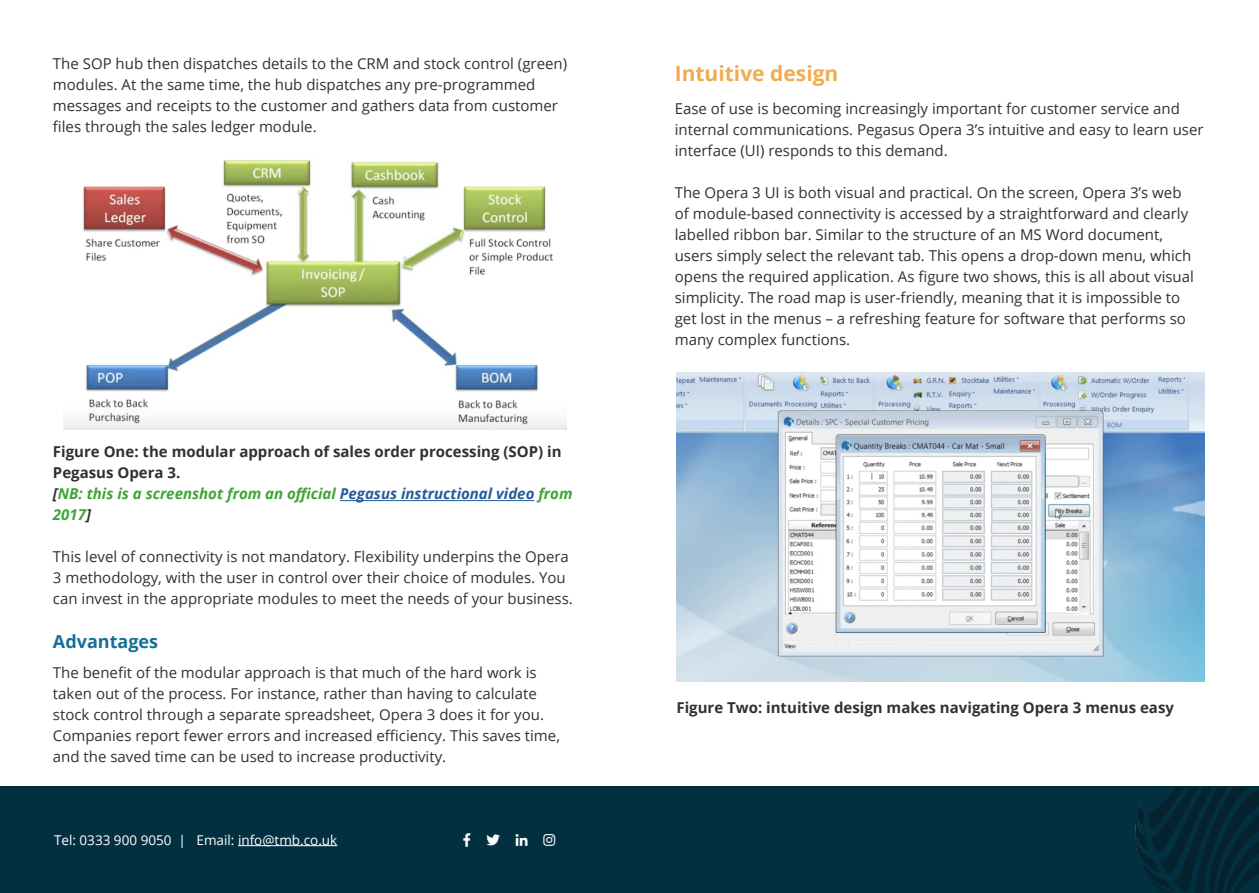
<style>
.page{position:relative;width:1259px;height:893px;background:#fff}
.page>*{position:absolute;margin:0;border:0;box-sizing:border-box;transform-origin:0 0}
.t1{font:700 21px "Open Sans";color:#f0ad4e}
.t2{font:700 18px "Open Sans";color:#156f98}
.t3{font:15px/21px "Open Sans";color:#313131}
.t4{font:700 15px/21px "Open Sans";color:#313131}
.t5{font:13.5px "Open Sans";color:#fff}
.s1{font-style:italic}
.s2{font-style:italic;color:#3fa535}
.s3{font-style:italic;color:#275b9b}
</style>
<div class="page">
<div style="left:0;top:787px;width:1259px;height:106px;background:#033040"></div>
<img style="left:1135px;top:787px;width:124px;height:106px">
<hr style="left:238px;top:845px;width:99px;height:1px;background:#fff">
<img style="left:64px;top:159px;width:502px;height:270px">
<hr style="left:340px;top:500px;width:194px;height:1px;background:#275b9b">
<img style="left:676px;top:372px;width:529px;height:310px">
<p class="t3" style="left:53px;top:52px;width:516px">The SOP hub then dispatches details to the CRM and stock control (green) modules. At the same time, the hub dispatches any pre-programmed messages and receipts to the customer and gathers data from customer files through the sales ledger module.</p>
<p class="t4" style="left:53px;top:441px;width:521px">Figure One: the modular approach of sales order processing (SOP) in Pegasus Opera 3.<br><span class="s1">[</span><span class="s2">NB: this is a screenshot from an official</span> <span class="s3">Pegasus instructional video</span> <span class="s2">from 2017</span><span class="s1">]</span></p>
<p class="t3" style="left:53px;top:546px;width:521px">This level of connectivity is not mandatory. Flexibility underpins the Opera<br>3 methodology, with the user in control over their choice of modules. You can invest in the appropriate modules to meet the needs of your business.</p>
<p class="t2" style="left:53px;top:629px;width:107px">Advantages</p>
<p class="t3" style="left:53px;top:662px;width:508px">The benefit of the modular approach is that much of the hard work is taken out of the process. For instance, rather than having to calculate stock control through a separate spreadsheet, Opera 3 does it for you.<br>Companies report fewer errors and increased efficiency. This saves time, and the saved time can be used to increase productivity.</p>
<p class="t5" style="left:54px;top:830px;width:285px">Tel: 0333 900 9050 | Email: info@tmb.co.uk</p>
<h1 class="t1" style="left:675px;top:58px;width:165px">Intuitive design</h1>
<p class="t3" style="left:675px;top:97px;width:530px">Ease of use is becoming increasingly important for customer service and internal communications. Pegasus Opera 3’s intuitive and easy to learn user interface (UI) responds to this demand.</p>
<p class="t3" style="left:675px;top:181px;width:521px">The Opera 3 UI is both visual and practical. On the screen, Opera 3’s web of module-based connectivity is accessed by a straightforward and clearly labelled ribbon bar. Similar to the structure of an MS Word document, users simply select the relevant tab. This opens a drop-down menu, which opens the required application. As figure two shows, this is all about visual simplicity. The road map is user-friendly, meaning that it is impossible to get lost in the menus – a refreshing feature for software that performs so many complex functions.</p>
<p class="t4" style="left:676px;top:696px;width:499px">Figure Two: intuitive design makes navigating Opera 3 menus easy</p>
</div>
